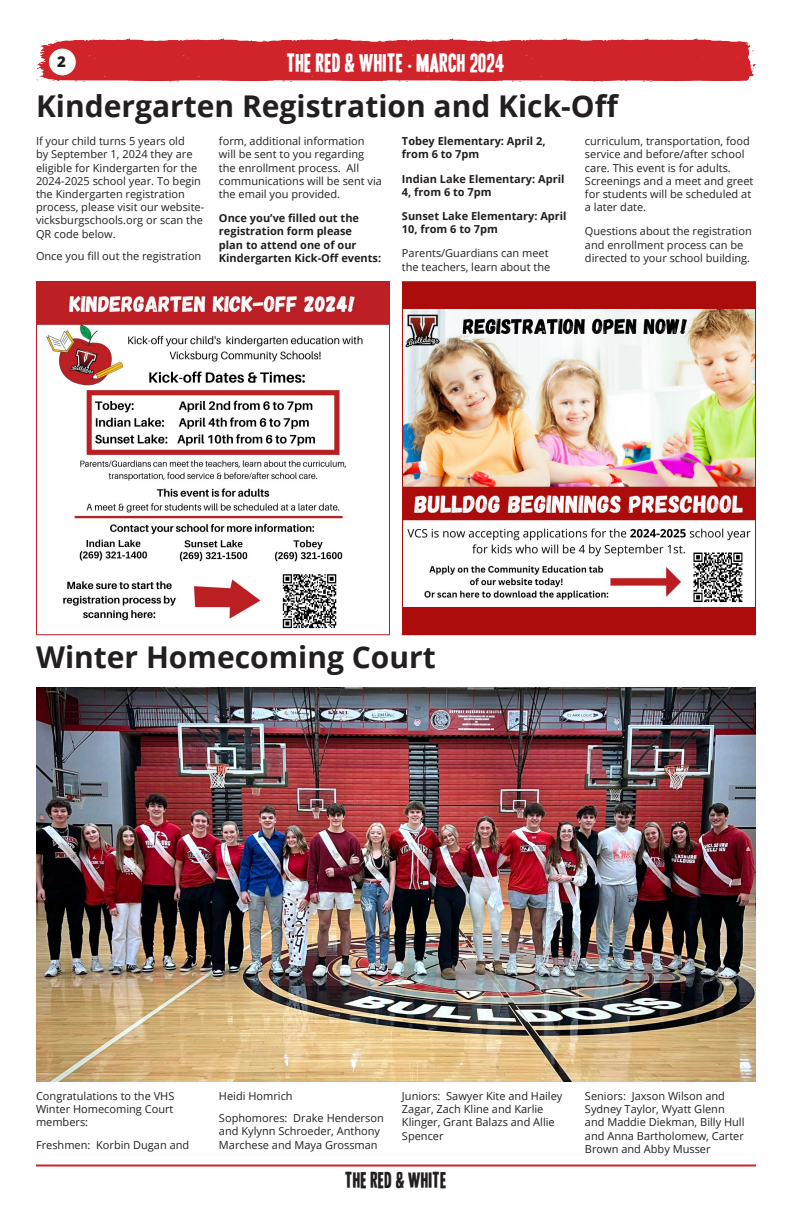
<style>
.page{position:relative;width:792px;height:1224px;background:#fff}
.page>*{position:absolute;margin:0;border:0;box-sizing:border-box;transform-origin:0 0}
.t1{font:700 30px "Open Sans";color:#231f20}
.t2{font:23px "Vivela Rivoluzione Vivela Rivoluz";color:#fff}
.t3{font:20px "Vivela Rivoluzione Vivela Rivoluz";color:#231f20}
.t4{font:800 15px "Open Sans";color:#231f20}
.t5{font:11px/13.2px "Open Sans";color:#231f20}
.t6{font:700 11px/13.2px "Open Sans";color:#231f20}
.s1{font-family:"Open Sans";font-weight:800;font-size:16px}
</style>
<div class="page">
<hr style="left:36px;top:1165px;width:720px;height:2px;background:#d1232a">
<img style="left:36px;top:38px;width:720px;height:44px">
<div style="left:49px;top:49px;width:27px;height:26px;background:#fff;border-radius:50%"></div>
<div style="left:402px;top:282px;width:354px;height:353px;background:#ac0c0c"></div>
<img style="left:404px;top:310px;width:350px;height:297px">
<div style="left:402px;top:281px;width:354px;height:354px;border:1px solid #ac0c0c"></div>
<img style="left:38px;top:283px;width:350px;height:346px">
<div style="left:36px;top:281px;width:354px;height:354px;border:1px solid #bb1f24"></div>
<img style="left:36px;top:688px;width:720px;height:394px">
<h3 class="t4" style="left:57px;top:50px;width:10px">2</h3>
<h2 class="t2" style="left:287px;top:53px;width:220px">THE RED &amp; WHITE <span class="s1">·</span> MARCH 2024</h2>
<p class="t1" style="left:36px;top:85px;width:585px">Kindergarten Registration and Kick-Off</p>
<p class="t5" style="left:36px;top:134px;width:170px">If your child turns 5 years old<br>by September 1, 2024 they are eligible for Kindergarten for the<br>2024-2025 school year. To begin the Kindergarten registration process, please visit our website&shy;vicksburgschools.org or scan the<br>QR code below.</p>
<p class="t5" style="left:36px;top:249px;width:167px">Once you fill out the registration</p>
<p class="t5" style="left:219px;top:134px;width:165px">form, additional information will be sent to you regarding the enrollment process. All communications will be sent via the email you provided.</p>
<p class="t6" style="left:219px;top:211px;width:164px">Once you’ve filled out the registration form please<br>plan to attend one of our<br>Kindergarten Kick-Off events:</p>
<p class="t6" style="left:402px;top:134px;width:145px">Tobey Elementary: April 2, from 6 to 7pm</p>
<p class="t6" style="left:402px;top:172px;width:164px">Indian Lake Elementary: April<br>4, from 6 to 7pm</p>
<p class="t6" style="left:402px;top:209px;width:166px">Sunset Lake Elementary: April<br>10, from 6 to 7pm</p>
<p class="t5" style="left:402px;top:247px;width:150px">Parents/Guardians can meet the teachers, learn about the</p>
<p class="t5" style="left:585px;top:134px;width:170px">curriculum, transportation, food service and before/after school care. This event is for adults.<br>Screenings and a meet and greet for students will be scheduled at a later date.</p>
<p class="t5" style="left:585px;top:225px;width:168px">Questions about the registration and enrollment process can be directed to your school building.</p>
<p class="t1" style="left:36px;top:636px;width:401px">Winter Homecoming Court</p>
<p class="t5" style="left:36px;top:1089px;width:140px;text-align:justify">Congratulations to the VHS Winter Homecoming Court members:</p>
<p class="t5" style="left:36px;top:1138px;width:155px">Freshmen: Korbin Dugan and</p>
<p class="t5" style="left:219px;top:1089px;width:75px">Heidi Homrich</p>
<p class="t5" style="left:219px;top:1111px;width:166px">Sophomores: Drake Henderson and Kylynn Schroeder, Anthony<br>Marchese and Maya Grossman</p>
<p class="t5" style="left:402px;top:1089px;width:162px">Juniors: Sawyer Kite and Hailey<br>Zagar, Zach Kline and Karlie<br>Klinger, Grant Balazs and Allie<br>Spencer</p>
<p class="t5" style="left:585px;top:1089px;width:161px">Seniors: Jaxson Wilson and<br>Sydney Taylor, Wyatt Glenn and Maddie Diekman, Billy Hull and Anna Bartholomew, Carter<br>Brown and Abby Musser</p>
<h3 class="t3" style="left:345px;top:1171px;width:103px">THE RED &amp; WHITE</h3>
</div>
